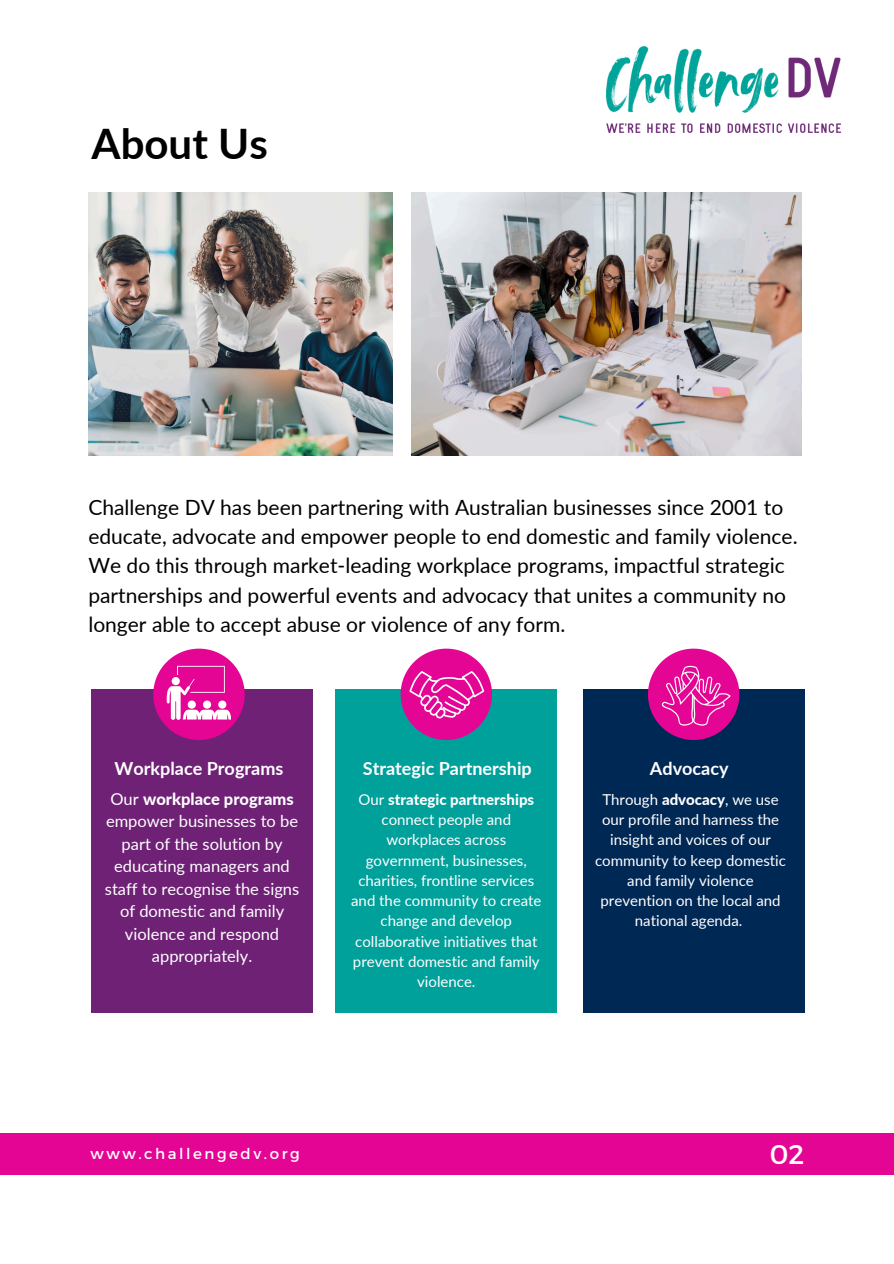
<style>
.page{position:relative;width:894px;height:1264px;background:#fff}
.page>*{position:absolute;margin:0;border:0;box-sizing:border-box;transform-origin:0 0}
.t1{font:700 42px "Lato";color:#000}
.t2{font:27px "Montserrat";color:#fff}
.t3{font:21px/29.2px "Lato";color:#000}
.t4{font:700 18px "Lato";color:#fff}
.t5{font:16.5px/22.5px "Lato";color:#fff;text-align:center}
.t6{font:15px/20.2px "Lato";color:#fff;text-align:center}
.t7{font:15px "Montserrat";letter-spacing:.17em;color:#fff}
.s1{font-weight:800}
</style>
<div class="page">
<div style="left:689px;top:1132px;width:204px;height:42px;background:#e50594"></div>
<div style="left:0;top:1132px;width:689px;height:42px;background:#e50594"></div>
<img style="left:411px;top:192px;width:390px;height:263px">
<img style="left:88px;top:192px;width:304px;height:263px">
<div style="left:91px;top:689px;width:221px;height:323px;background:#6f2176"></div>
<div style="left:335px;top:689px;width:221px;height:323px;background:#00a09b"></div>
<div style="left:583px;top:689px;width:221px;height:323px;background:#002855"></div>
<svg style="left:153px;top:648px;width:91px;height:91px"></svg>
<svg style="left:400px;top:648px;width:91px;height:91px"></svg>
<svg style="left:648px;top:648px;width:91px;height:91px"></svg>
<img style="left:606px;top:46px;width:234px;height:87px">
<p class="t1" style="left:91px;top:118px;width:178px">About Us</p>
<h4 class="t3" style="left:88px;top:492px;width:710px">Challenge DV has been partnering with Australian businesses since 2001 to educate, advocate and empower people to end domestic and family violence.<br>We do this through market-leading workplace programs, impactful strategic partnerships and powerful events and advocacy that unites a community no longer able to accept abuse or violence of any form.</h4>
<p class="t4" style="left:115px;top:756px;width:170px">Workplace Programs</p>
<p class="t4" style="left:363px;top:756px;width:170px">Strategic Partnership</p>
<p class="t4" style="left:649px;top:756px;width:80px">Advocacy</p>
<p class="t5" style="left:105px;top:787px;width:196px">Our <span class="s1">workplace programs </span>empower businesses to be part of the solution by educating managers and staff to recognise the signs of domestic and family violence and respond appropriately.</p>
<p class="t6" style="left:351px;top:789px;width:192px">Our <span class="s1">strategic partnerships </span>connect people and workplaces across government, businesses, charities, frontline services and the community to create change and develop collaborative initiatives that prevent domestic and family violence.</p>
<h3 class="t6" style="left:595px;top:789px;width:192px">Through <span class="s1">advocacy</span>, we use our profile and harness the insight and voices of our community to keep domestic and family violence prevention on the local and national agenda.</h3>
<p class="t7" style="left:90px;top:1144px;width:211px">www.challengedv.org</p>
<h2 class="t2" style="left:769px;top:1137px;width:36px">02</h2>
</div>
